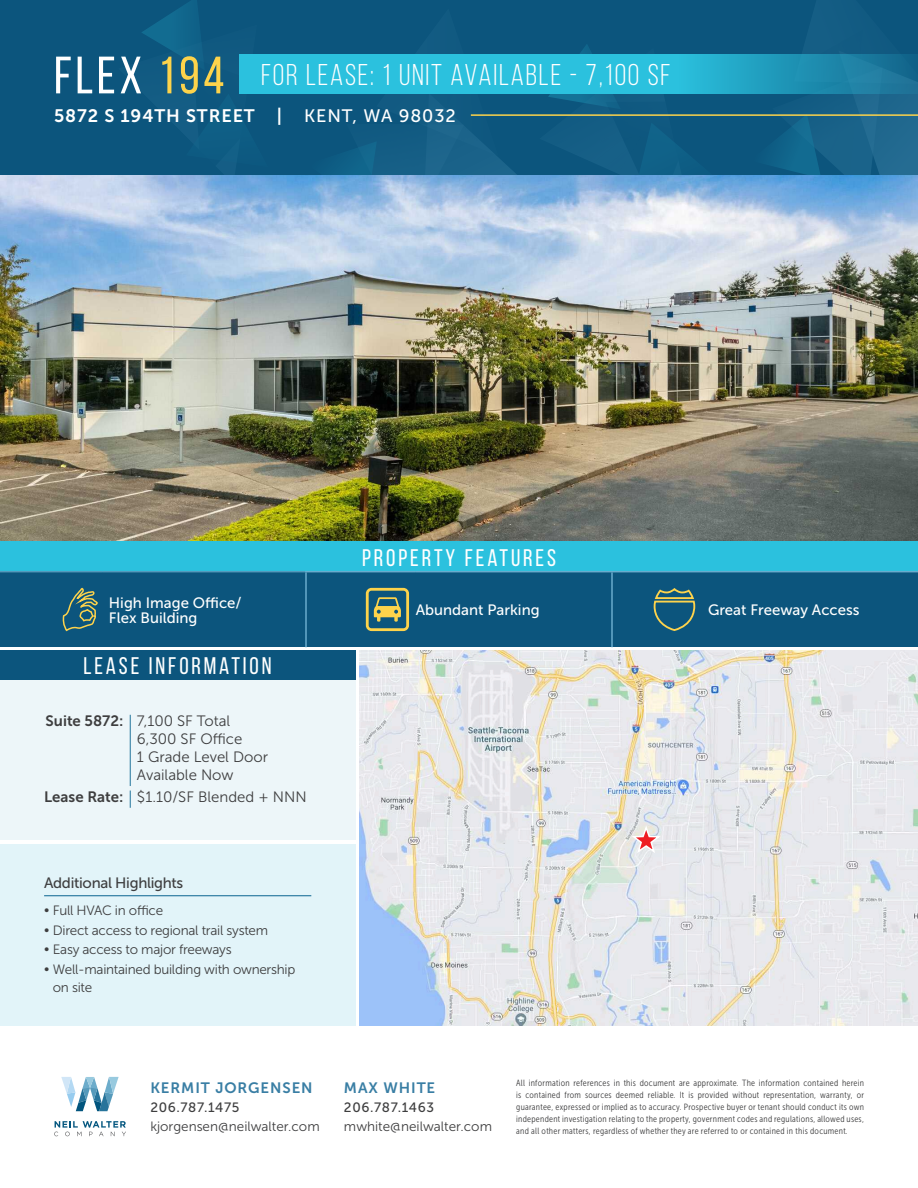
<style>
.page{position:relative;width:918px;height:1188px;background:#fff}
.page>*{position:absolute;margin:0;border:0;box-sizing:border-box;transform-origin:0 0}
.t1{font:52.5px "Bebas Neue";letter-spacing:.07em;color:#fff}
.t2{font:30px "Bebas Neue";letter-spacing:.06em;color:#fff}
.t3{font:24px "Bebas Neue";letter-spacing:.12em;color:#fff}
.t4{font:18px "Museo Sans 700";letter-spacing:.05em;color:#fff}
.t5{font:15px "Museo Sans 300";color:#3e3e3f}
.t6{font:15px/14.9px "Museo Sans 500";color:#fff}
.t7{font:15px "Museo Sans 700";letter-spacing:.06em;color:#397ea4}
.t8{font:15px "Museo Sans 700";color:#3e3e3f}
.t9{font:15px "Museo Sans 500";letter-spacing:-.02em;color:#3e3e3f}
.t10{font:13.5px/18px "Museo Sans 300";letter-spacing:-.02em;color:#3e3e3f}
.t11{font:13.5px "Museo Sans 300";color:#3e3e3f}
.t12{font:13.5px "Museo Sans 500";letter-spacing:.05em;color:#3e3e3f}
.t13{font:9px/12px "Museo Sans Cond 300";letter-spacing:.03em;color:#3e3e3f;text-align:justify}
.s1{color:#fdd34b}
.s2{font-family:"Museo Sans 500"}
</style>
<div class="page">
<img style="left:360px;top:650px;width:558px;height:375px">
<div style="left:0;top:844px;width:355px;height:181px;background:#e2f4f9"></div>
<div style="left:0;top:0;width:918px;height:176px;background:#0c557d"></div>
<svg style="left:100px;top:0;width:818px;height:176px"></svg>
<hr style="left:471px;top:114px;width:447px;height:2px;background:#fdd34b">
<img style="left:0;top:176px;width:918px;height:366px">
<div style="left:0;top:680px;width:355px;height:159px;background:#edf6f9"></div>
<hr style="left:130px;top:715px;width:1px;height:71px;background:#22749c">
<svg style="left:130px;top:791px;width:1px;height:17px"></svg>
<div style="left:0;top:542px;width:918px;height:105px;background:#0c557d"></div>
<div style="left:0;top:542px;width:918px;height:30px;background:#2bc1de"></div>
<hr style="left:0;top:571px;width:102px;height:1px;background:#539abc">
<hr style="left:102px;top:571px;width:203px;height:1px;background:#539abc">
<hr style="left:305px;top:571px;width:111px;height:1px;background:#69accd">
<hr style="left:416px;top:571px;width:196px;height:1px;background:#69accd">
<hr style="left:612px;top:571px;width:90px;height:1px;background:#69accd">
<hr style="left:611px;top:572px;width:2px;height:75px;background:#69accd">
<hr style="left:702px;top:571px;width:216px;height:1px;background:#69accd">
<hr style="left:305px;top:572px;width:2px;height:75px;background:#69accd">
<svg style="left:62px;top:587px;width:36px;height:43px"></svg>
<svg style="left:366px;top:588px;width:43px;height:43px"></svg>
<svg style="left:653px;top:588px;width:43px;height:43px"></svg>
<hr style="left:44px;top:895px;width:267px;height:1px;background:#22749c">
<svg style="left:629px;top:826px;width:34px;height:29px"></svg>
<svg style="left:239px;top:54px;width:679px;height:39px;background:#27b0cf"></svg>
<svg style="left:54px;top:1121px;width:72px;height:15px"></svg>
<svg style="left:61px;top:1077px;width:58px;height:34px"></svg>
<div style="left:0;top:650px;width:355px;height:30px;background:#0c557d"></div>
<p class="t1" style="left:54px;top:47px;width:172px">FLEX <span class="s1">194</span></p>
<p class="t4" style="left:54px;top:106px;width:403px">5872 S 194TH STREET | <span class="s2">KENT, WA 98032</span></p>
<p class="t2" style="left:261px;top:59px;width:411px">FOR LEASE: 1 UNIT AVAILABLE - 7,100 SF</p>
<p class="t3" style="left:362px;top:544px;width:195px">PROPERTY FEATURES</p>
<p class="t6" style="left:109px;top:595px;width:134px">High Image Office/<br>Flex Building</p>
<p class="t6" style="left:416px;top:603px;width:125px">Abundant Parking</p>
<p class="t6" style="left:708px;top:603px;width:153px">Great Freeway Access</p>
<p class="t3" style="left:84px;top:653px;width:190px">LEASE INFORMATION</p>
<p class="t8" style="left:46px;top:712px;width:79px">Suite 5872:</p>
<p class="t5" style="left:137px;top:713px;width:95px">7,100 SF Total</p>
<p class="t5" style="left:137px;top:731px;width:107px">6,300 SF Office</p>
<p class="t5" style="left:137px;top:749px;width:133px">1 Grade Level Door</p>
<p class="t5" style="left:137px;top:767px;width:98px">Available Now</p>
<p class="t8" style="left:44px;top:788px;width:81px">Lease Rate:</p>
<p class="t5" style="left:137px;top:789px;width:171px">$1.10/SF Blended + NNN</p>
<p class="t9" style="left:44px;top:875px;width:141px">Additional Highlights</p>
<p class="t10" style="left:44px;top:902px;width:121px">• Full HVAC in office</p>
<p class="t10" style="left:44px;top:921px;width:226px">• Direct access to regional trail system</p>
<p class="t10" style="left:44px;top:941px;width:189px">• Easy access to major freeways</p>
<p class="t10" style="left:53px;top:961px;width:244px;text-indent:-9px">• Well-maintained building with ownership on site</p>
<p class="t7" style="left:150px;top:1080px;width:164px">KERMIT JORGENSEN</p>
<p class="t12" style="left:150px;top:1100px;width:91px">206.787.1475</p>
<p class="t11" style="left:150px;top:1120px;width:171px">kjorgensen@neilwalter.com</p>
<p class="t7" style="left:344px;top:1080px;width:93px">MAX WHITE</p>
<p class="t12" style="left:344px;top:1100px;width:92px">206.787.1463</p>
<p class="t11" style="left:344px;top:1120px;width:150px">mwhite@neilwalter.com</p>
<p class="t13" style="left:516px;top:1077px;width:349px">All information references in this document are approximate. The information contained herein is contained from sources deemed reliable. It is provided without representation, warranty, or guarantee, expressed or implied as to accuracy. Prospective buyer or tenant should conduct its own independent investigation relating to the property, government codes and regulations, allowed uses, and all other matters, regardless of whether they are referred to or contained in this document.</p>
</div>
